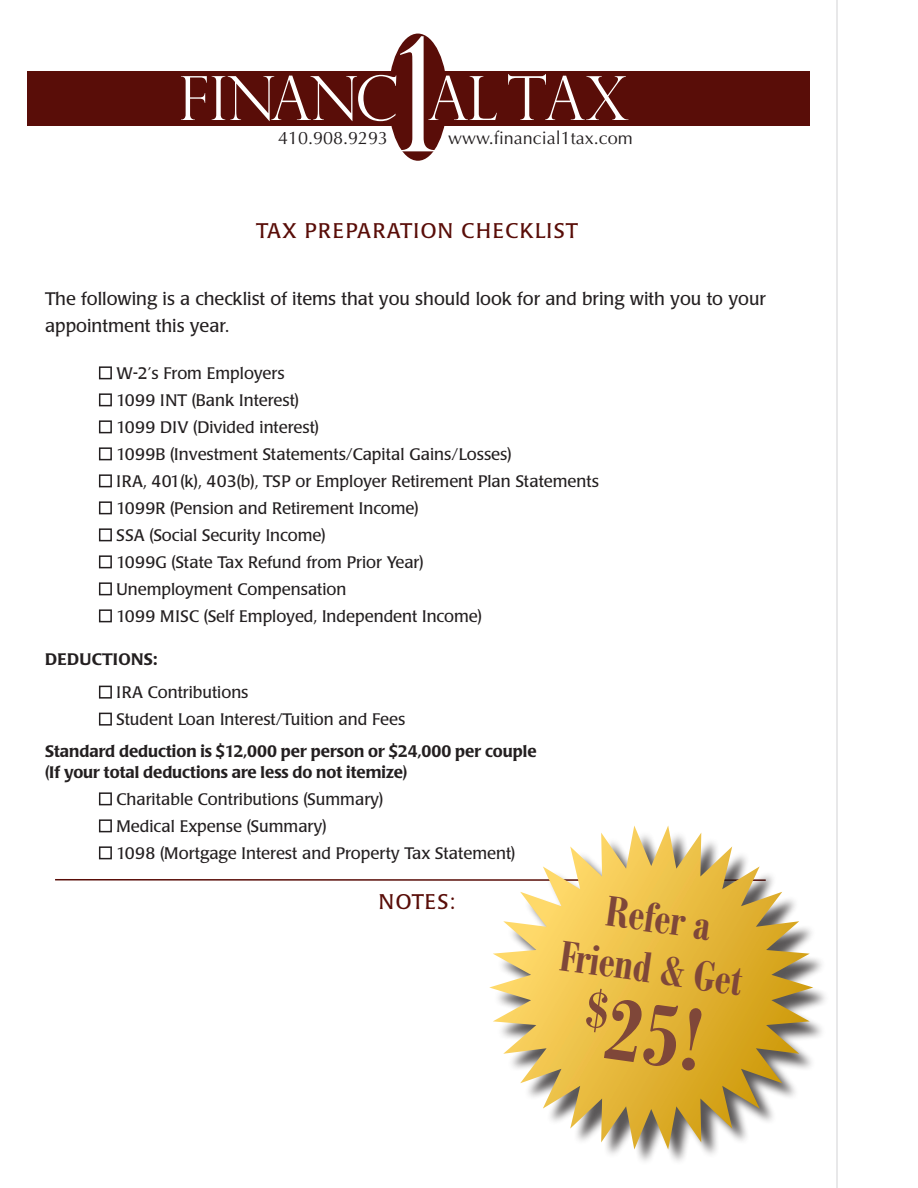
<style>
.page{position:relative;width:918px;height:1188px;background:#fff}
.page>*{position:absolute;margin:0;border:0;box-sizing:border-box;transform-origin:0 0}
.t1{font:500 condensed 87px "Bodoni BE";color:#7f4739}
.t2{font:500 condensed 42px/50.4px "Bodoni BE";color:#7f4739;text-align:center}
.t3{font:21px "Poppl Laudatio";letter-spacing:.07em;color:#590d08}
.t4{font:18px/27px "Poppl Laudatio";color:#231f20}
.t5{font:18px "Optima";color:#231f20}
.t6{font:16.5px "Poppl Laudatio";color:#231f20}
.t7{font:500 16.5px/21px "Poppl Laudatio";color:#231f20}
.t8{font:500 16.5px "Poppl Laudatio";letter-spacing:.02em;color:#231f20}
</style>
<div class="page">
<svg style="left:388px;top:34px;width:60px;height:127px"></svg>
<div style="left:27px;top:71px;width:783px;height:55px;background:#590d08"></div>
<svg style="left:181px;top:36px;width:316px;height:115px"></svg>
<svg style="left:508px;top:74px;width:120px;height:46px"></svg>
<div style="left:99px;top:366px;width:13px;height:13px;border:2px solid #231f20"></div>
<div style="left:99px;top:393px;width:13px;height:13px;border:2px solid #231f20"></div>
<div style="left:99px;top:420px;width:13px;height:13px;border:2px solid #231f20"></div>
<div style="left:99px;top:447px;width:13px;height:13px;border:2px solid #231f20"></div>
<div style="left:99px;top:474px;width:13px;height:13px;border:2px solid #231f20"></div>
<div style="left:99px;top:501px;width:13px;height:13px;border:2px solid #231f20"></div>
<div style="left:99px;top:528px;width:13px;height:13px;border:2px solid #231f20"></div>
<div style="left:99px;top:555px;width:13px;height:13px;border:2px solid #231f20"></div>
<div style="left:99px;top:582px;width:13px;height:13px;border:2px solid #231f20"></div>
<div style="left:99px;top:609px;width:13px;height:13px;border:2px solid #231f20"></div>
<div style="left:99px;top:686px;width:13px;height:13px;border:2px solid #231f20"></div>
<div style="left:99px;top:713px;width:13px;height:13px;border:2px solid #231f20"></div>
<div style="left:99px;top:792px;width:13px;height:13px;border:2px solid #231f20"></div>
<div style="left:99px;top:819px;width:13px;height:13px;border:2px solid #231f20"></div>
<div style="left:99px;top:846px;width:13px;height:13px;border:2px solid #231f20"></div>
<svg style="left:55px;top:879px;width:434px;height:2px"></svg>
<div style="left:493px;top:829px;width:337px;height:337px;background:#231f20;opacity:.75"></div>
<svg style="left:489px;top:826px;width:324px;height:324px"></svg>
<hr style="left:837px;top:0;width:1px;height:1188px;background:#a8a9ad">
<p class="t5" style="left:278px;top:128px;width:112px">410.908.9293</p>
<p class="t5" style="left:448px;top:128px;width:186px">www.financial1tax.com</p>
<p class="t3" style="left:256px;top:219px;width:323px">TAX PREPARATION CHECKLIST</p>
<p class="t4" style="left:45px;top:285px;width:722px">The following is a checklist of items that you should look for and bring with you to your appointment this year.</p>
<p class="t6" style="left:117px;top:364px;width:170px">W-2’s From Employers</p>
<p class="t6" style="left:117px;top:391px;width:184px">1099 INT (Bank Interest)</p>
<p class="t6" style="left:117px;top:418px;width:204px">1099 DIV (Divided interest)</p>
<p class="t6" style="left:117px;top:445px;width:397px">1099B (Investment Statements/Capital Gains/Losses)</p>
<p class="t6" style="left:117px;top:472px;width:484px">IRA, 401(k), 403(b), TSP or Employer Retirement Plan Statements</p>
<p class="t6" style="left:117px;top:499px;width:304px">1099R (Pension and Retirement Income)</p>
<p class="t6" style="left:117px;top:526px;width:211px">SSA (Social Security Income)</p>
<p class="t6" style="left:117px;top:553px;width:309px">1099G (State Tax Refund from Prior Year)</p>
<p class="t6" style="left:117px;top:580px;width:231px">Unemployment Compensation</p>
<p class="t6" style="left:117px;top:607px;width:367px">1099 MISC (Self Employed, Independent Income)</p>
<p class="t8" style="left:45px;top:650px;width:114px">DEDUCTIONS:</p>
<p class="t6" style="left:117px;top:683px;width:134px">IRA Contributions</p>
<p class="t6" style="left:117px;top:710px;width:290px">Student Loan Interest/Tuition and Fees</p>
<p class="t7" style="left:45px;top:741px;width:493px">Standard deduction is $12,000 per person or $24,000 per couple (If your total deductions are less do not itemize)</p>
<p class="t6" style="left:117px;top:790px;width:268px">Charitable Contributions (Summary)</p>
<p class="t6" style="left:117px;top:817px;width:212px">Medical Expense (Summary)</p>
<p class="t6" style="left:117px;top:844px;width:400px">1098 (Mortgage Interest and Property Tax Statement)</p>
<p class="t3" style="left:379px;top:890px;width:78px">NOTES:</p>
<p class="t2" style="left:571px;top:882px;width:185px;rotate:8deg">Refer a<br>Friend &amp; Get</p>
<p class="t1" style="left:591px;top:977px;width:120px;rotate:8deg"><sup>$</sup>25!</p>
</div>
